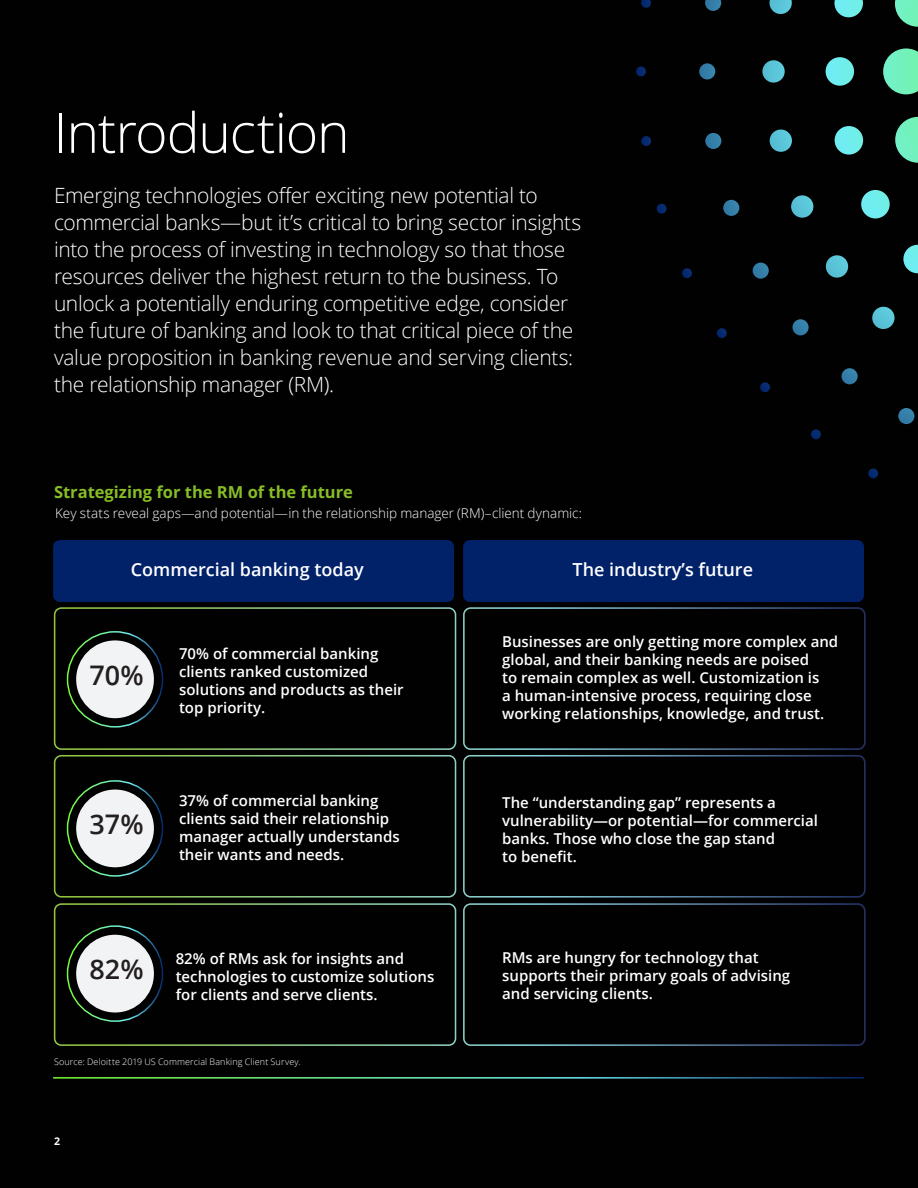
<style>
.page{position:relative;width:918px;height:1188px;background:#010101}
.page>*{position:absolute;margin:0;border:0;box-sizing:border-box;transform-origin:0 0}
.Story_heading_light__37_42pt{font:300 55.5px "Open Sans";letter-spacing:-.025em;color:#fff}
.t1{font:600 27px "Open Sans";color:#231f20}
.Introduction__14_18pt{font:300 21px/27px "Open Sans";letter-spacing:-.015em;color:#fff}
.t2{font:600 18px "Open Sans";color:#fff}
.t3{font:700 16.5px "Open Sans";color:#87bd26}
.t4{font:600 15px/18px "Open Sans";color:#fff}
.Image_caption__8_5_12pt{font:300 13.5px "Open Sans";color:#fff}
.Brochure_title___Left_pg__folio_7_9_5pt{font:700 10.5px "Open Sans";color:#fff}
.Image_caption__8_5_12pt-2{font:300 9px "Open Sans";letter-spacing:.015em;color:#fff}
</style>
<div class="page">
<div style="left:54px;top:607px;width:402px;height:143px;border:2px solid #fff;border-radius:7px"></div>
<div style="left:463px;top:607px;width:403px;height:143px;border:2px solid #fff;border-radius:7px"></div>
<div style="left:54px;top:755px;width:402px;height:143px;border:2px solid #fff;border-radius:7px"></div>
<div style="left:463px;top:755px;width:403px;height:143px;border:2px solid #fff;border-radius:7px"></div>
<div style="left:54px;top:903px;width:402px;height:143px;border:2px solid #fff;border-radius:7px"></div>
<div style="left:463px;top:903px;width:403px;height:143px;border:2px solid #fff;border-radius:7px"></div>
<div style="left:53px;top:540px;width:401px;height:62px;background:#012169;border-radius:7px"></div>
<div style="left:463px;top:540px;width:401px;height:62px;background:#012169;border-radius:7px"></div>
<div style="left:67px;top:631px;width:96px;height:97px;border:2px solid #fff;border-radius:50%"></div>
<div style="left:76px;top:640px;width:78px;height:78px;background:#f2f3f4;border-radius:50%"></div>
<div style="left:67px;top:780px;width:96px;height:97px;border:2px solid #fff;border-radius:50%"></div>
<div style="left:76px;top:790px;width:78px;height:77px;background:#f2f3f4;border-radius:50%"></div>
<div style="left:67px;top:925px;width:96px;height:97px;border:2px solid #fff;border-radius:50%"></div>
<div style="left:76px;top:935px;width:78px;height:78px;background:#f2f3f4;border-radius:50%"></div>
<hr style="left:53px;top:1077px;width:811px;height:2px;background:#fff">
<svg style="left:636px;top:0;width:282px;height:335px"></svg>
<p class="Story_heading_light__37_42pt" style="left:54px;top:95px;width:297px">Introduction</p>
<p class="Introduction__14_18pt" style="left:54px;top:181px;width:529px">Emerging technologies offer exciting new potential to commercial banks—but it’s critical to bring sector insights into the process of investing in technology so that those resources deliver the highest return to the business. To unlock a potentially enduring competitive edge, consider the future of banking and look to that critical piece of the value proposition in banking revenue and serving clients: the relationship manager (RM).</p>
<p class="t3" style="left:54px;top:480px;width:301px">Strategizing for the RM of the future</p>
<p class="Image_caption__8_5_12pt" style="left:55px;top:504px;width:528px">Key stats reveal gaps—and potential—in the relationship manager (RM)–client dynamic:</p>
<p class="t2" style="left:131px;top:557px;width:234px">Commercial banking today</p>
<p class="t2" style="left:573px;top:557px;width:182px">The industry’s future</p>
<p class="t1" style="left:90px;top:657px;width:56px">70%</p>
<p class="t1" style="left:90px;top:806px;width:56px">37%</p>
<p class="t4" style="left:179px;top:644px;width:226px">70% of commercial banking clients ranked customized solutions and products as their top priority.</p>
<p class="t4" style="left:179px;top:791px;width:222px">37% of commercial banking clients said their relationship manager actually understands their wants and needs.</p>
<p class="t1" style="left:90px;top:951px;width:56px">82%</p>
<p class="t4" style="left:176px;top:950px;width:260px">82% of RMs ask for insights and technologies to customize solutions for clients and serve clients.</p>
<p class="Image_caption__8_5_12pt-2" style="left:54px;top:1056px;width:248px">Source: Deloitte 2019 US Commercial Banking Client Survey.</p>
<p class="Brochure_title___Left_pg__folio_7_9_5pt" style="left:54px;top:1134px;width:8px">2</p>
<p class="t4" style="left:502px;top:632px;width:338px">Businesses are only getting more complex and global, and their banking needs are poised<br>to remain complex as well. Customization is<br>a human-intensive process, requiring close working relationships, knowledge, and trust.</p>
<p class="t4" style="left:502px;top:793px;width:317px">The “understanding gap” represents a vulnerability—or potential—for commercial banks. Those who close the gap stand<br>to benefit.</p>
<p class="t4" style="left:502px;top:948px;width:290px">RMs are hungry for technology that supports their primary goals of advising and servicing clients.</p>
</div>
